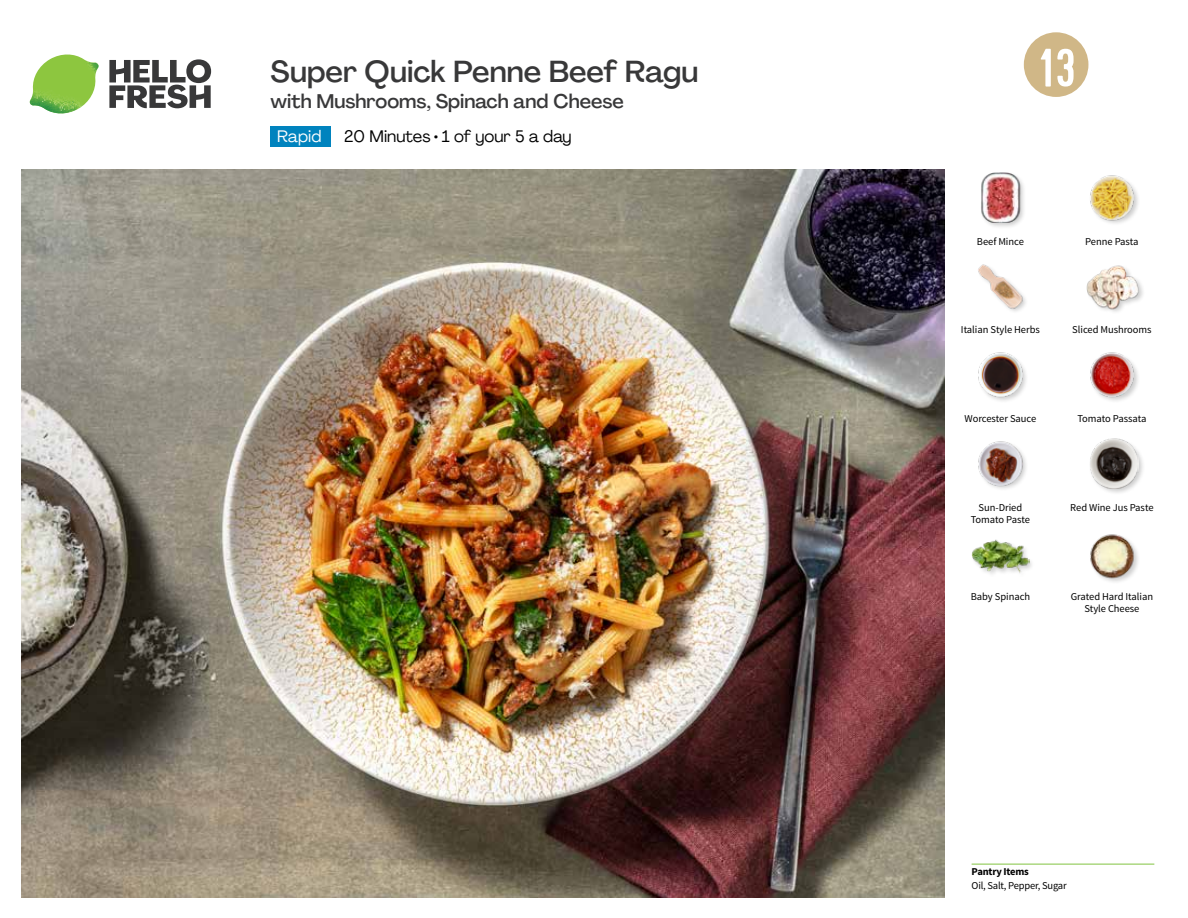
<style>
.page{position:relative;width:1188px;height:918px;background:#fff}
.page>*{position:absolute;margin:0;border:0;box-sizing:border-box;transform-origin:0 0}
.t1{font:54px "Kapra";color:#fff}
.t2{font:500 30px "Agrandir";color:#383839}
.t3{font:500 19.5px "Agrandir";color:#383839}
.t4{font:16.5px "Agrandir";color:#000}
.t5{font:16.5px "Agrandir";color:#fff}
.t6{font:10.5px/12px "Source Sans Pro";letter-spacing:-.005em;color:#000;text-align:center}
.t7{font:700 10.5px "Source Sans Pro";letter-spacing:-.02em;color:#000}
</style>
<div class="page">
<svg style="left:109px;top:59px;width:102px;height:49px"></svg>
<img style="left:30px;top:55px;width:69px;height:59px">
<img style="left:21px;top:170px;width:924px;height:728px">
<div style="left:271px;top:126px;width:60px;height:21px;background:#0083be"></div>
<hr style="left:972px;top:864px;width:182px;height:1px;background:#82c341">
<div style="left:972px;top:539px;width:64px;height:40px;background:#000;opacity:.2"></div>
<img style="left:972px;top:539px;width:57px;height:40px">
<img style="left:1090px;top:534px;width:48px;height:48px">
<img style="left:978px;top:352px;width:48px;height:49px">
<img style="left:978px;top:441px;width:48px;height:48px">
<div style="left:1089px;top:437px;width:57px;height:58px;background:#000;opacity:.2"></div>
<img style="left:1090px;top:439px;width:49px;height:49px">
<img style="left:1090px;top:352px;width:48px;height:49px">
<div style="left:980px;top:171px;width:47px;height:59px;background:#000;opacity:.2"></div>
<img style="left:980px;top:172px;width:46px;height:51px">
<img style="left:978px;top:264px;width:48px;height:48px">
<div style="left:1086px;top:265px;width:60px;height:50px;background:#000;opacity:.2"></div>
<img style="left:1086px;top:265px;width:55px;height:50px">
<img style="left:1090px;top:175px;width:48px;height:49px">
<svg style="left:1023px;top:32px;width:66px;height:65px"></svg>
<h2 class="t2" style="left:271px;top:53px;width:429px">Super Quick Penne Beef Ragu</h2>
<h3 class="t3" style="left:271px;top:89px;width:355px">with Mushrooms, Spinach and Cheese</h3>
<h3 class="t5" style="left:277px;top:126px;width:46px">Rapid</h3>
<h3 class="t4" style="left:344px;top:126px;width:229px">20 Minutes • 1 of your 5 a day</h3>
<h1 class="t1" style="left:1040px;top:37px;width:36px">13</h1>
<p class="t6" style="left:977px;top:235px;width:48px">Beef Mince</p>
<p class="t6" style="left:1085px;top:235px;width:55px">Penne Pasta</p>
<p class="t6" style="left:961px;top:324px;width:80px">Italian Style Herbs</p>
<p class="t6" style="left:1072px;top:324px;width:81px">Sliced Mushrooms</p>
<p class="t6" style="left:965px;top:413px;width:73px">Worcester Sauce</p>
<p class="t6" style="left:1077px;top:413px;width:71px">Tomato Passata</p>
<p class="t6" style="left:979px;top:502px;width:45px">Sun-Dried</p>
<p class="t6" style="left:1070px;top:502px;width:85px">Red Wine Jus Paste</p>
<p class="t6" style="left:971px;top:514px;width:61px">Tomato Paste</p>
<p class="t6" style="left:971px;top:590px;width:61px">Baby Spinach</p>
<p class="t6" style="left:1071px;top:590px;width:84px">Grated Hard Italian<br>Style Cheese</p>
<p class="t7" style="left:972px;top:865px;width:59px">Pantry Items</p>
<p class="t6" style="left:972px;top:880px;width:97px">Oil, Salt, Pepper, Sugar</p>
</div>
